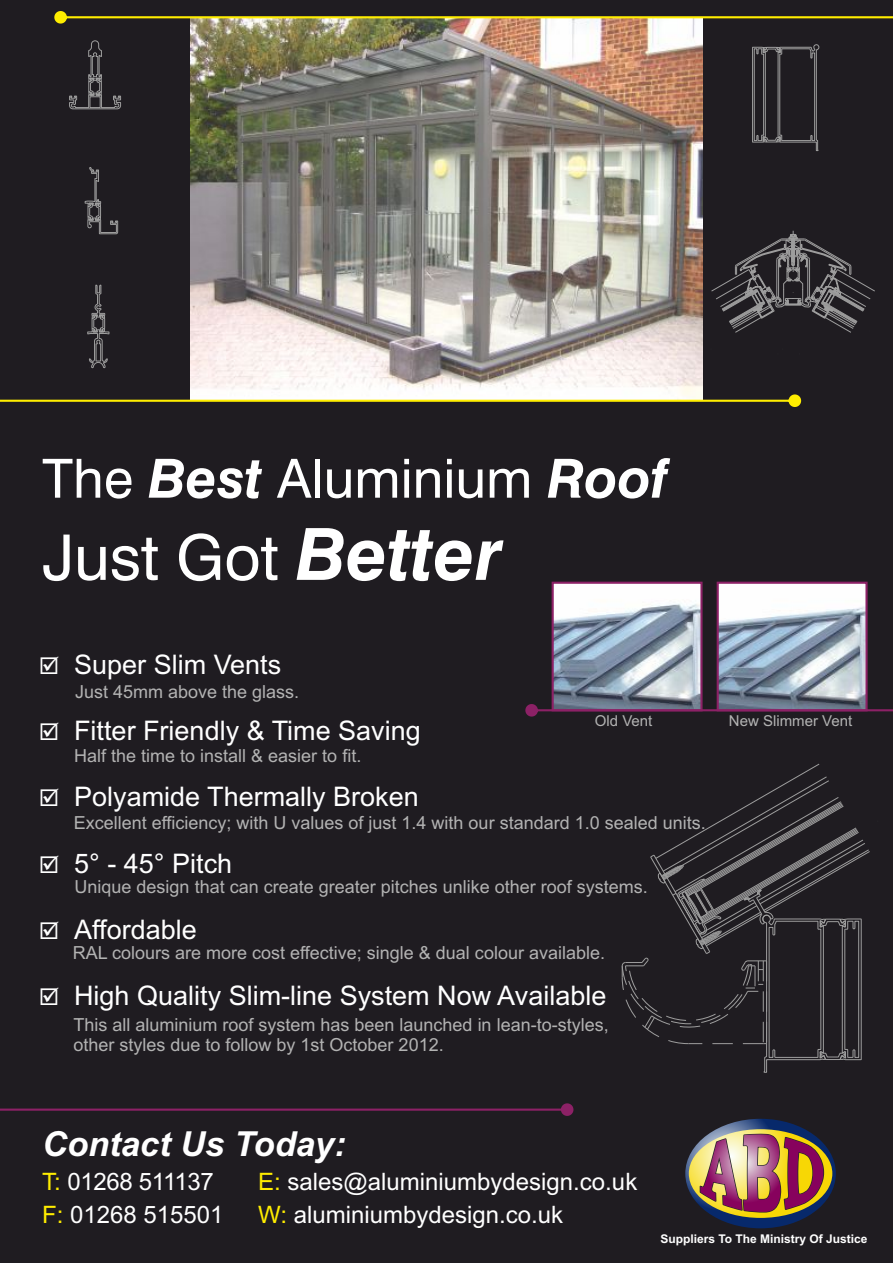
<style>
.page{position:relative;width:893px;height:1263px;background:#1f1c21}
.page>*{position:absolute;margin:0;border:0;box-sizing:border-box;transform-origin:0 0}
.t1{font:63px "Swiss 721 BT";color:#fff}
.t2{font:54px "Swiss 721 BT";color:#fff}
.t3{font:italic 700 34.5px "Arial";color:#fff}
.t4{font:27px "Arial";color:#fff}
.t5{font:24px "Arial";color:#fff}
.t6{font:18px/20.1px "Arial";color:#b3b3b3}
.t7{font:15px "Arial";color:#b3b3b3}
.t8{font:700 12px "Arial";color:#fff}
.s1{font-weight:700;font-style:italic}
.s2{font-weight:700;font-style:italic;font-size:72px}
.s3{color:#ffed00}
</style>
<div class="page">
<img style="left:720px;top:585px;width:145px;height:119px">
<div style="left:717px;top:582px;width:151px;height:129px;border:2px solid #8c2166"></div>
<img style="left:191px;top:24px;width:511px;height:370px">
<img style="left:555px;top:585px;width:145px;height:119px">
<div style="left:552px;top:582px;width:151px;height:129px;border:2px solid #8c2166"></div>
<svg style="left:685px;top:1119px;width:151px;height:109px;background:#223f76"></svg>
<svg style="left:689px;top:1129px;width:143px;height:89px"></svg>
<img style="left:699px;top:1133px;width:126px;height:80px">
<img style="left:54px;top:11px;width:839px;height:13px">
<svg style="left:0;top:394px;width:801px;height:13px"></svg>
<svg style="left:525px;top:704px;width:368px;height:12px"></svg>
<svg style="left:0;top:1103px;width:573px;height:13px"></svg>
<svg style="left:69px;top:40px;width:52px;height:69px"></svg>
<svg style="left:85px;top:167px;width:33px;height:67px"></svg>
<svg style="left:87px;top:285px;width:23px;height:84px"></svg>
<svg style="left:752px;top:44px;width:67px;height:107px"></svg>
<svg style="left:711px;top:231px;width:164px;height:102px"></svg>
<svg style="left:622px;top:764px;width:248px;height:308px"></svg>
<h2 class="t2" style="left:42px;top:457px;width:627px">The <span class="s1">Best</span> Aluminium <span class="s1">Roof</span></h2>
<h1 class="t1" style="left:42px;top:532px;width:462px">Just Got <span class="s2">Better</span></h1>
<h3 class="t4" style="left:39px;top:654px;width:244px">☑ Super Slim Vents</h3>
<p class="t6" style="left:75px;top:683px;width:226px">Just 45mm above the glass.</p>
<h3 class="t4" style="left:39px;top:720px;width:384px">☑ Fitter Friendly &amp; Time Saving</h3>
<p class="t6" style="left:74px;top:747px;width:289px">Half the time to install &amp; easier to fit.</p>
<h3 class="t4" style="left:39px;top:786px;width:382px">☑ Polyamide Thermally Broken</h3>
<p class="t7" style="left:595px;top:715px;width:59px">Old Vent</p>
<p class="t7" style="left:729px;top:715px;width:125px">New Slimmer Vent</p>
<p class="t6" style="left:74px;top:814px;width:633px">Excellent efficiency; with U values of just 1.4 with our standard 1.0 sealed units.</p>
<h3 class="t4" style="left:39px;top:853px;width:195px">☑ 5° - 45° Pitch</h3>
<p class="t6" style="left:75px;top:879px;width:575px">Unique design that can create greater pitches unlike other roof systems.</p>
<h3 class="t4" style="left:39px;top:919px;width:160px">☑ Affordable</h3>
<p class="t6" style="left:73px;top:944px;width:534px">RAL colours are more cost effective; single &amp; dual colour available.</p>
<h3 class="t4" style="left:39px;top:986px;width:569px">☑ High Quality Slim-line System Now Available</h3>
<p class="t6" style="left:73px;top:1016px;width:537px">This all aluminium roof system has been launched in lean-to-styles, other styles due to follow by 1st October 2012.</p>
<h3 class="t3" style="left:42px;top:1130px;width:305px">Contact Us Today:</h3>
<h3 class="t5" style="left:42px;top:1173px;width:173px"><span class="s3">T:</span> 01268 511137</h3>
<h3 class="t5" style="left:258px;top:1173px;width:381px"><span class="s3">E:</span> sales@aluminiumbydesign.co.uk</h3>
<h3 class="t5" style="left:42px;top:1205px;width:183px"><span class="s3">F:</span> 01268 515501</h3>
<h3 class="t5" style="left:258px;top:1205px;width:306px"><span class="s3">W:</span> aluminiumbydesign.co.uk</h3>
<p class="t8" style="left:660px;top:1234px;width:209px">Suppliers To The Ministry Of Justice</p>
</div>
